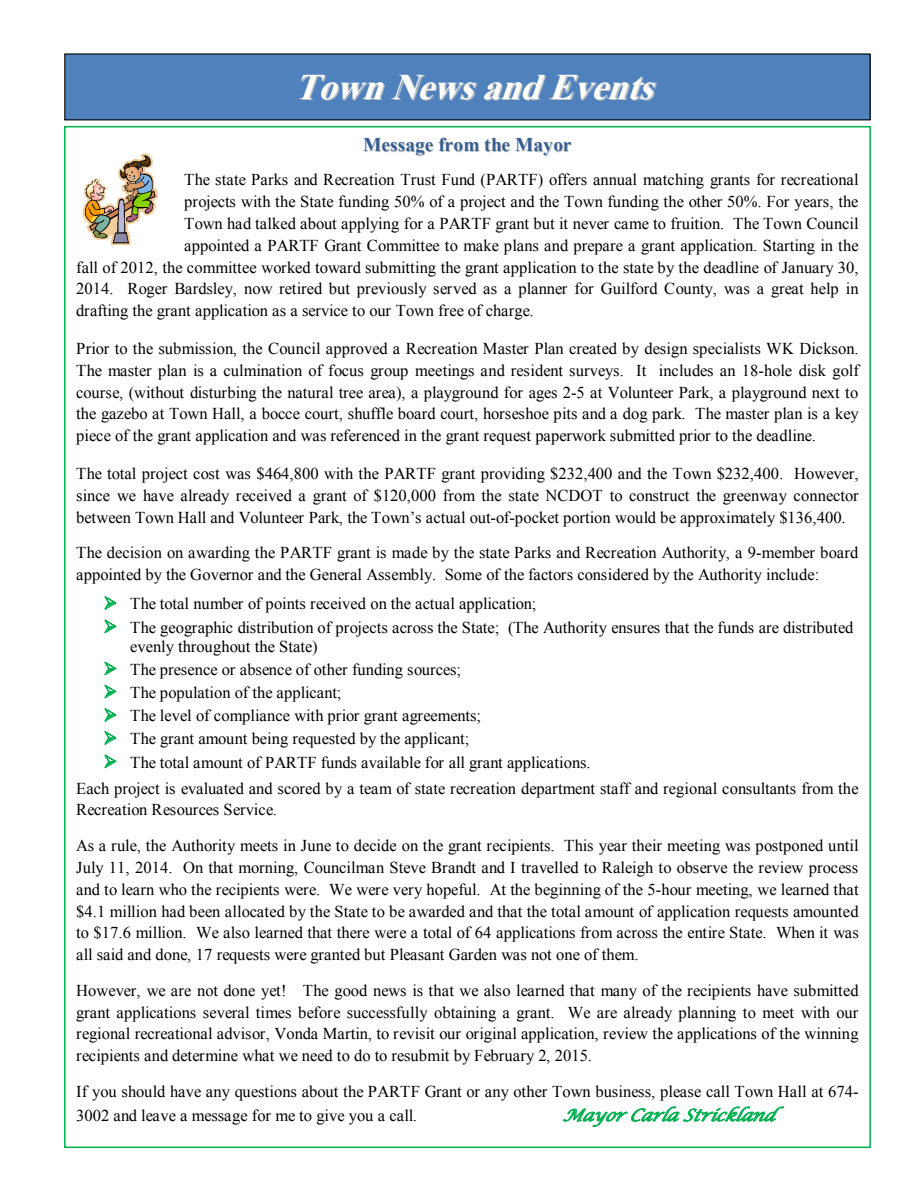
<style>
.page{position:relative;width:918px;height:1188px;background:#fff}
.page>*{position:absolute;margin:0;border:0;box-sizing:border-box;transform-origin:0 0}
.t1{font:italic 700 36px "Times New Roman";color:#fff}
.t2{font:700 19.5px "Times New Roman";color:#365f91}
.t3{font:16.5px/21.8px "Times New Roman";color:#000}
.t4{font:italic 16.5px "Lucida Calligraphy";color:#00b050}
.s1{color:#c0c0c0}
.s2{color:#00b050}
</style>
<div class="page">
<div style="left:65px;top:54px;width:805px;height:66px;background:#4f81bd"></div>
<div style="left:64px;top:53px;width:807px;height:67px;border:1px solid #000"></div>
<svg style="left:104px;top:596px;width:13px;height:14px"></svg>
<svg style="left:104px;top:619px;width:13px;height:15px"></svg>
<svg style="left:104px;top:661px;width:13px;height:15px"></svg>
<svg style="left:104px;top:684px;width:13px;height:15px"></svg>
<svg style="left:104px;top:708px;width:13px;height:14px"></svg>
<svg style="left:104px;top:731px;width:13px;height:14px"></svg>
<svg style="left:104px;top:754px;width:13px;height:15px"></svg>
<svg style="left:563px;top:1106px;width:222px;height:21px"></svg>
<img style="left:82px;top:153px;width:76px;height:92px">
<h1 class="t1" style="left:294px;top:62px;width:376px">Town News and Events</h1>
<p class="t2" style="left:364px;top:131px;width:209px"><span class="s1">M</span>essage fro<span class="s1">m</span> t<span class="s1">h</span>e <span class="s1">M</span>ayor</p>
<p class="t3" style="left:184px;top:169px;width:676px">The state Parks and Recreation Trust Fund (PARTF) offers annual matching grants for recreational</p>
<p class="t3" style="left:184px;top:191px;width:676px">projects with the State funding 50% of a project and the Town funding the other 50%. For years, the</p>
<p class="t3" style="left:184px;top:212px;width:676px">Town had talked about applying for a PARTF grant but it never came to fruition. The Town Council</p>
<p class="t3" style="left:184px;top:234px;width:676px">appointed a PARTF Grant Committee to make plans and prepare a grant application. Starting in the</p>
<p class="t3" style="left:76px;top:256px;width:784px">fall of 2012, the committee worked toward submitting the grant application to the state by the deadline of January 30,</p>
<p class="t3" style="left:76px;top:278px;width:784px">2014. Roger Bardsley, now retired but previously served as a planner for Guilford County, was a great help in</p>
<p class="t3" style="left:76px;top:300px;width:459px">drafting the grant application as a service to our Town free of charge.</p>
<p class="t3" style="left:76px;top:338px;width:784px;text-align:justify">Prior to the submission, the Council approved a Recreation Master Plan created by design specialists WK Dickson.<br>The master plan is a culmination of focus group meetings and resident surveys. It includes an 18-hole disk golf course, (without disturbing the natural tree area), a playground for ages 2-5 at Volunteer Park, a playground next to the gazebo at Town Hall, a bocce court, shuffle board court, horseshoe pits and a dog park. The master plan is a key piece of the grant application and was referenced in the grant request paperwork submitted prior to the deadline.</p>
<p class="t3" style="left:76px;top:462px;width:784px;text-align:justify">The total project cost was $464,800 with the PARTF grant providing $232,400 and the Town $232,400. However, since we have already received a grant of $120,000 from the state NCDOT to construct the greenway connector between Town Hall and Volunteer Park, the Town’s actual out-of-pocket portion would be approximately $136,400.</p>
<p class="t3" style="left:76px;top:542px;width:784px">The decision on awarding the PARTF grant is made by the state Parks and Recreation Authority, a 9-member board appointed by the Governor and the General Assembly. Some of the factors considered by the Authority include:</p>
<p class="t3" style="left:103px;top:593px;width:435px"><span class="s2">➢</span> The total number of points received on the actual application;</p>
<p class="t3" style="left:130px;top:618px;width:725px;line-height:19px;text-indent:-27px"><span class="s2">➢</span> The geographic distribution of projects across the State; (The Authority ensures that the funds are distributed evenly throughout the State)</p>
<p class="t3" style="left:103px;top:658px;width:359px"><span class="s2">➢</span> The presence or absence of other funding sources;</p>
<p class="t3" style="left:103px;top:681px;width:240px"><span class="s2">➢</span> The population of the applicant;</p>
<p class="t3" style="left:103px;top:705px;width:379px"><span class="s2">➢</span> The level of compliance with prior grant agreements;</p>
<p class="t3" style="left:103px;top:728px;width:368px"><span class="s2">➢</span> The grant amount being requested by the applicant;</p>
<p class="t3" style="left:76px;top:749px;width:784px;line-height:26px;text-indent:27px"><span class="s2">➢</span> The total amount of PARTF funds available for all grant applications.<br>Each project is evaluated and scored by a team of state recreation department staff and regional consultants from the</p>
<p class="t3" style="left:76px;top:792px;width:784px;line-height:35.7px">Recreation Resources Service.<br>As a rule, the Authority meets in June to decide on the grant recipients. This year their meeting was postponed until</p>
<p class="t3" style="left:76px;top:856px;width:784px;text-align:justify">July 11, 2014. On that morning, Councilman Steve Brandt and I travelled to Raleigh to observe the review process and to learn who the recipients were. We were very hopeful. At the beginning of the 5-hour meeting, we learned that $4.1 million had been allocated by the State to be awarded and that the total amount of application requests amounted to $17.6 million. We also learned that there were a total of 64 applications from across the entire State. When it was all said and done, 17 requests were granted but Pleasant Garden was not one of them.</p>
<p class="t3" style="left:76px;top:979px;width:784px;text-align:justify">However, we are not done yet! The good news is that we also learned that many of the recipients have submitted grant applications several times before successfully obtaining a grant. We are already planning to meet with our regional recreational advisor, Vonda Martin, to revisit our original application, review the applications of the winning recipients and determine what we need to do to resubmit by February 2, 2015.</p>
<p class="t3" style="left:76px;top:1079px;width:784px;line-height:24.2px">If you should have any questions about the PARTF Grant or any other Town business, please call Town Hall at 674-<br>3002 and leave a message for me to give you a call.</p>
<p class="t4" style="left:562px;top:1105px;width:225px">Mayor Carla Strickland</p>
</div>
